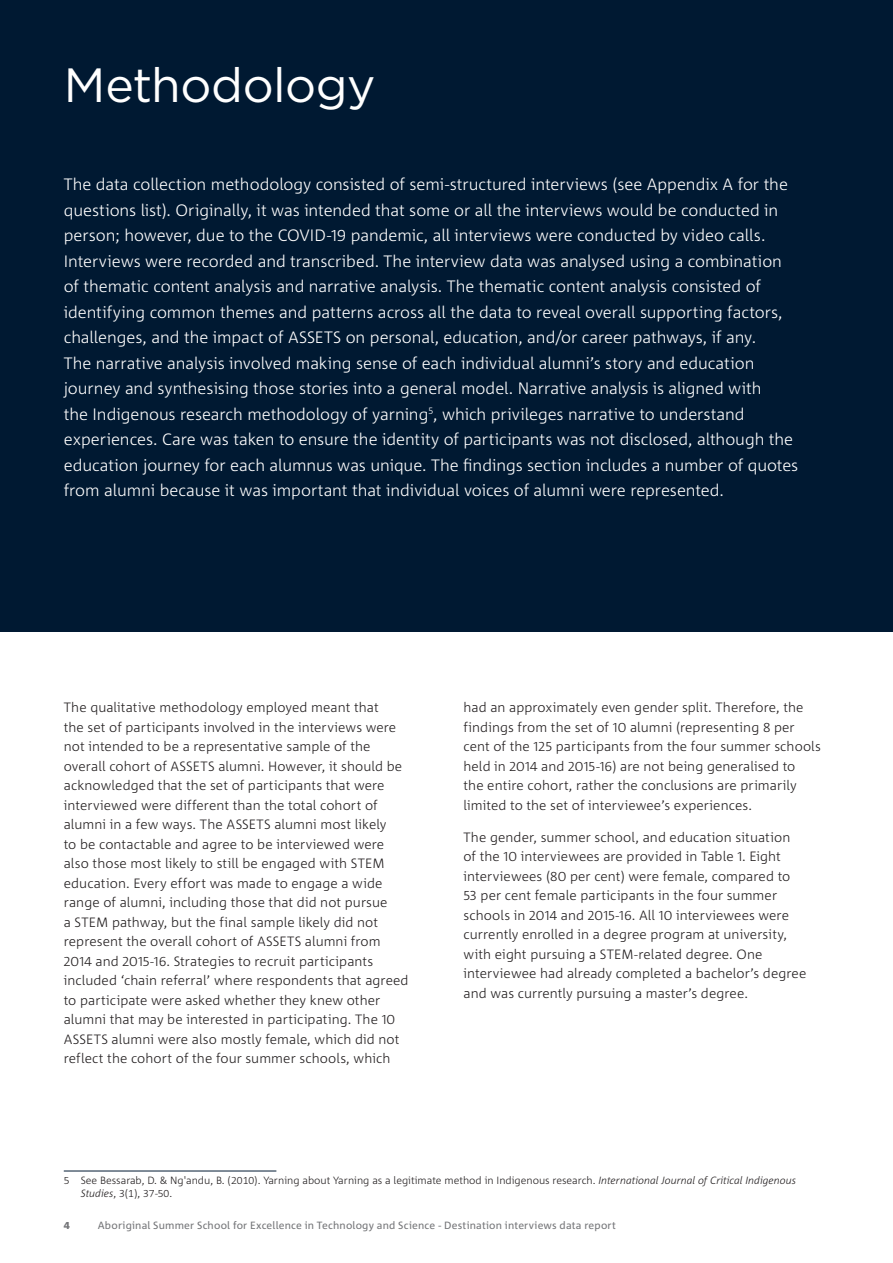
<style>
.page{position:relative;width:893px;height:1263px;background:#fff}
.page>*{position:absolute;margin:0;border:0;box-sizing:border-box;transform-origin:0 0}
.H1_Page_Title_A4{font:48px "Gotham";letter-spacing:-.01em;color:#fff}
.H1_Page_Title_A4-2{font:300 16.5px/25.5px "Corpid C1";letter-spacing:-.005em;color:#fff}
.Body_Copy{font:300 13.5px/19.5px "Corpid C1";letter-spacing:.005em;color:#231f20}
.Footnote{font:300 10.5px/12.6px "Corpid C1";color:#231f20}
.t1{font:10.5px "Corpid C1";letter-spacing:.015em;color:#757679}
.t2{font:800 10.5px "Corpid C1";color:#757679}
.s1{font-style:italic}
</style>
<div class="page">
<div style="left:0;top:0;width:893px;height:631px;background:#001932"></div>
<hr style="left:64px;top:1170px;width:212px;height:1px;background:#001932">
<h1 class="H1_Page_Title_A4" style="left:64px;top:54px;width:313px">Methodology</h1>
<h1 class="H1_Page_Title_A4-2" style="left:64px;top:171px;width:736px">The data collection methodology consisted of semi-structured interviews (see Appendix A for the questions list). Originally, it was intended that some or all the interviews would be conducted in person; however, due to the COVID-19 pandemic, all interviews were conducted by video calls.<br>Interviews were recorded and transcribed. The interview data was analysed using a combination of thematic content analysis and narrative analysis. The thematic content analysis consisted of identifying common themes and patterns across all the data to reveal overall supporting factors, challenges, and the impact of ASSETS on personal, education, and/or career pathways, if any.<br>The narrative analysis involved making sense of each individual alumni’s story and education journey and synthesising those stories into a general model. Narrative analysis is aligned with<br>the Indigenous research methodology of yarning<sup>5</sup>, which privileges narrative to understand experiences. Care was taken to ensure the identity of participants was not disclosed, although the education journey for each alumnus was unique. The findings section includes a number of quotes from alumni because it was important that individual voices of alumni were represented.</h1>
<p class="Body_Copy" style="left:64px;top:697px;width:346px">The qualitative methodology employed meant that<br>the set of participants involved in the interviews were not intended to be a representative sample of the overall cohort of ASSETS alumni. However, it should be acknowledged that the set of participants that were interviewed were different than the total cohort of alumni in a few ways. The ASSETS alumni most likely<br>to be contactable and agree to be interviewed were also those most likely to still be engaged with STEM education. Every effort was made to engage a wide range of alumni, including those that did not pursue<br>a STEM pathway, but the final sample likely did not represent the overall cohort of ASSETS alumni from 2014 and 2015-16. Strategies to recruit participants included ‘chain referral’ where respondents that agreed to participate were asked whether they knew other alumni that may be interested in participating. The 10<br>ASSETS alumni were also mostly female, which did not reflect the cohort of the four summer schools, which</p>
<p class="Body_Copy" style="left:463px;top:697px;width:359px">had an approximately even gender split. Therefore, the findings from the set of 10 alumni (representing 8 per cent of the 125 participants from the four summer schools held in 2014 and 2015-16) are not being generalised to<br>the entire cohort, rather the conclusions are primarily limited to the set of interviewee’s experiences.</p>
<p class="Body_Copy" style="left:463px;top:827px;width:344px">The gender, summer school, and education situation<br>of the 10 interviewees are provided in Table 1. Eight interviewees (80 per cent) were female, compared to 53 per cent female participants in the four summer schools in 2014 and 2015-16. All 10 interviewees were currently enrolled in a degree program at university, with eight pursuing a STEM-related degree. One interviewee had already completed a bachelor’s degree and was currently pursuing a master’s degree.</p>
<p class="Footnote" style="left:81px;top:1174px;width:717px;text-indent:-17px">5 See Bessarab, D. &amp; Ng'andu, B. (2010). Yarning about Yarning as a legitimate method in Indigenous research. <span class="s1">International Journal of Critical Indigenous<br>Studies</span>, 3(1), 37-50.</p>
<p class="t2" style="left:64px;top:1218px;width:8px">4</p>
<p class="t1" style="left:98px;top:1218px;width:520px">Aboriginal Summer School for Excellence in Technology and Science - Destination interviews data report</p>
</div>
